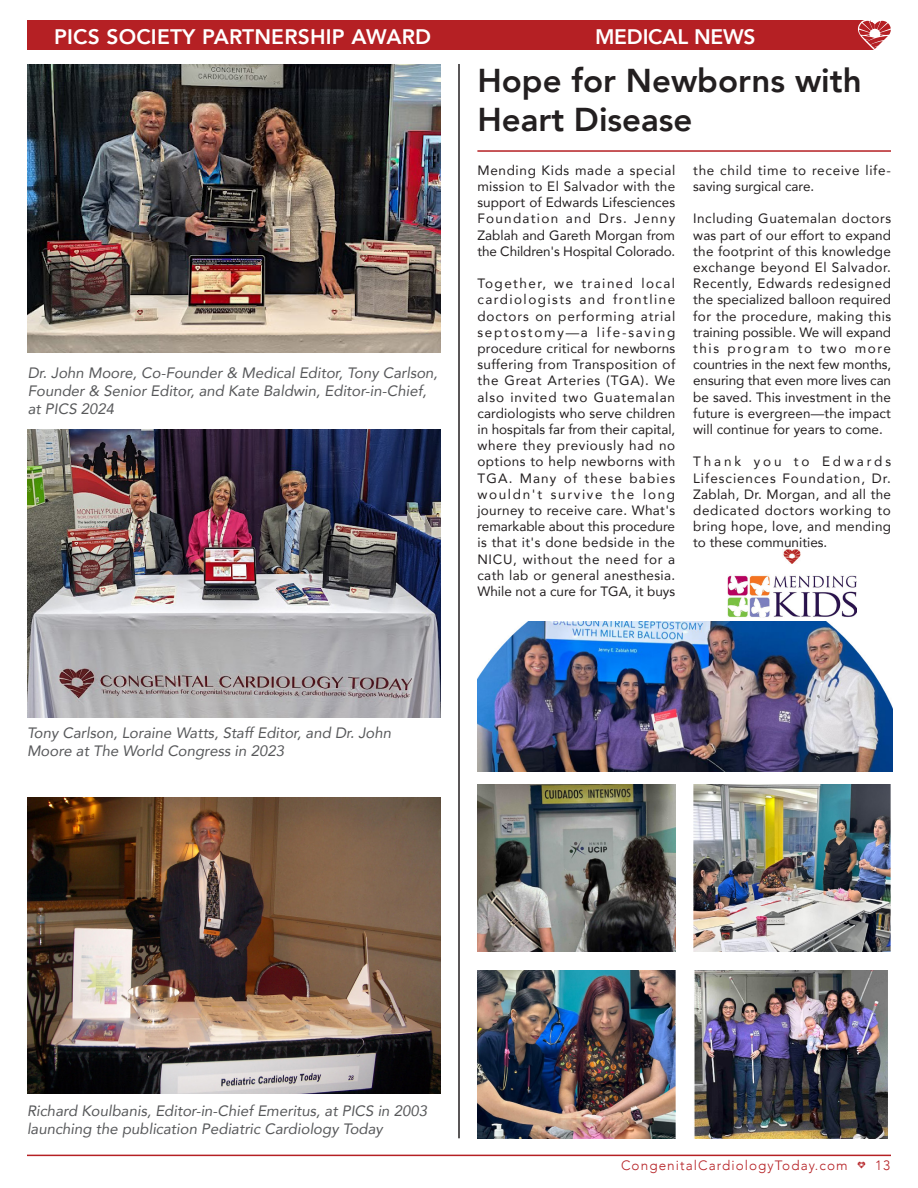
<style>
.page{position:relative;width:918px;height:1188px;background:#fff}
.page>*{position:absolute;margin:0;border:0;box-sizing:border-box;transform-origin:0 0}
.t1{font:800 33px/39.6px "Avenir";color:#231f20}
.t2{font:800 21px "Avenir";letter-spacing:.01em;color:#fff}
.t3{font:800 21px "Avenir";letter-spacing:-.01em;color:#fff}
.t4{font:italic 15px/18px "Avenir";color:#57585a}
.t5{font:13.5px/16.2px "Avenir";color:#231f20;text-align:justify}
.t6{font:13.5px/16.2px "Avenir";letter-spacing:.05em;color:#231f20}
.t7{font:300 13.5px "Avenir";letter-spacing:.08em;color:#b52024}
</style>
<div class="page">
<div style="left:27px;top:21px;width:848px;height:29px;background:#b52024"></div>
<svg style="left:857px;top:20px;width:34px;height:30px"></svg>
<hr style="left:27px;top:1155px;width:864px;height:1px;background:#b52024">
<svg style="left:857px;top:1161px;width:9px;height:8px"></svg>
<img style="left:27px;top:797px;width:414px;height:296px">
<img style="left:27px;top:430px;width:414px;height:287px">
<img style="left:27px;top:64px;width:414px;height:288px">
<img style="left:783px;top:549px;width:18px;height:15px">
<hr style="left:477px;top:150px;width:414px;height:2px;background:#b52024">
<img style="left:728px;top:575px;width:129px;height:43px">
<img style="left:477px;top:621px;width:415px;height:150px">
<img style="left:478px;top:784px;width:197px;height:167px">
<img style="left:693px;top:784px;width:198px;height:167px">
<img style="left:477px;top:971px;width:198px;height:167px">
<img style="left:694px;top:971px;width:194px;height:167px">
<hr style="left:458px;top:64px;width:2px;height:1074px;background:#231f20">
<p class="t2" style="left:54px;top:20px;width:379px">PICS SOCIETY PARTNERSHIP AWARD</p>
<p class="t4" style="left:28px;top:364px;width:412px">Dr. John Moore, Co-Founder &amp; Medical Editor, Tony Carlson,<br>Founder &amp; Senior Editor, and Kate Baldwin, Editor-in-Chief, at PICS 2024</p>
<p class="t3" style="left:595px;top:20px;width:162px">MEDICAL NEWS</p>
<p class="t1" style="left:477px;top:61px;width:386px">Hope for Newborns with<br>Heart Disease</p>
<p class="t5" style="left:477px;top:162px;width:199px">Mending Kids made a special mission to El Salvador with the support of Edwards Lifesciences Foundation and Drs. Jenny Zablah and Gareth Morgan from the Children's Hospital Colorado.</p>
<p class="t5" style="left:477px;top:275px;width:199px">Together, we trained local cardiologists and frontline doctors on performing atrial septostomy—a life-saving procedure critical for newborns suffering from Transposition of the Great Arteries (TGA). We also invited two Guatemalan cardiologists who serve children in hospitals far from their capital, where they previously had no options to help newborns with TGA. Many of these babies wouldn't survive the long journey to receive care. What's remarkable about this procedure is that it's done bedside in the NICU, without the need for a cath lab or general anesthesia.<br>While not a cure for TGA, it buys</p>
<p class="t6" style="left:693px;top:162px;width:199px">the child time to receive life&shy;saving surgical care.</p>
<p class="t5" style="left:693px;top:210px;width:199px">Including Guatemalan doctors was part of our effort to expand the footprint of this knowledge exchange beyond El Salvador.<br>Recently, Edwards redesigned the specialized balloon required for the procedure, making this training possible. We will expand this program to two more countries in the next few months, ensuring that even more lives can be saved. This investment in the future is evergreen—the impact will continue for years to come.</p>
<p class="t5" style="left:693px;top:453px;width:199px">Thank you to Edwards Lifesciences Foundation, Dr.<br>Zablah, Dr. Morgan, and all the dedicated doctors working to bring hope, love, and mending to these communities.</p>
<p class="t4" style="left:27px;top:724px;width:366px">Tony Carlson, Loraine Watts, Staff Editor, and Dr. John<br>Moore at The World Congress in 2023</p>
<p class="t4" style="left:27px;top:1102px;width:402px">Richard Koulbanis, Editor-in-Chief Emeritus, at PICS in 2003 launching the publication Pediatric Cardiology Today</p>
<p class="t7" style="left:621px;top:1157px;width:228px">CongenitalCardiologyToday.com</p>
<p class="t7" style="left:875px;top:1157px;width:17px">13</p>
</div>
